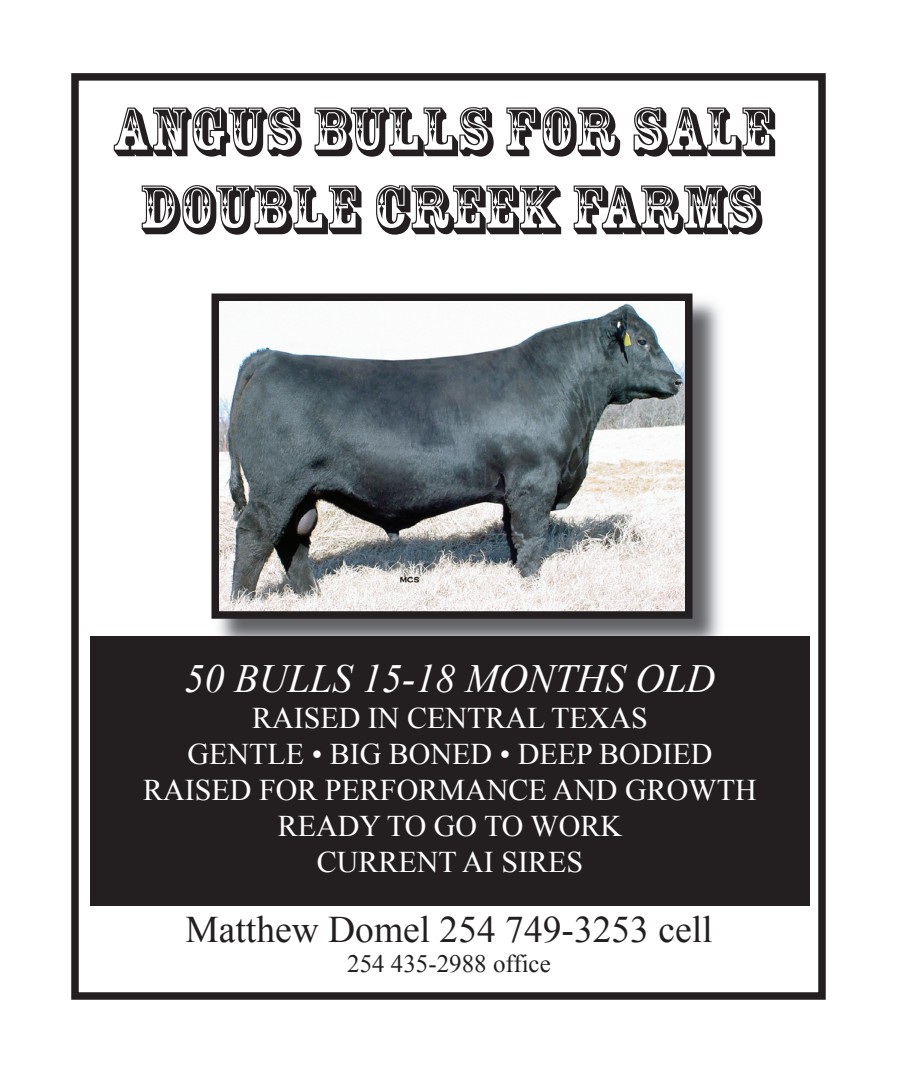
<style>
.page{position:relative;width:900px;height:1080px;background:#fff}
.page>*{position:absolute;margin:0;border:0;box-sizing:border-box;transform-origin:0 0}
.t1{font:65px/78px "Rosewood Std";color:#231f20;text-align:center}
.t2{font:italic 40px "Times New Roman";color:#fff}
.t3{font:37.5px "Times New Roman";color:#231f20}
.t4{font:30px/36px "Times New Roman";color:#fff;text-align:center}
.t5{font:25px "Times New Roman";color:#231f20}
</style>
<div class="page">
<img style="left:214px;top:300px;width:511px;height:337px">
<img style="left:221px;top:302px;width:463px;height:308px">
<div style="left:212px;top:293px;width:481px;height:326px;border:8px solid #231f20"></div>
<div style="left:90px;top:637px;width:720px;height:269px;background:#231f20"></div>
<div style="left:71px;top:73px;width:755px;height:927px;border:8px solid #231f20"></div>
<h1 class="t1" style="left:112px;top:92px;width:663px">ANGUS BULLS FOR SALE<br>DOUBLE CREEK FARMS</h1>
<h2 class="t2" style="left:184px;top:651px;width:533px">50 BULLS 15-18 MONTHS OLD</h2>
<p class="t4" style="left:143px;top:700px;width:615px">RAISED IN CENTRAL TEXAS<br>GENTLE • BIG BONED • DEEP BODIED<br>RAISED FOR PERFORMANCE AND GROWTH<br>READY TO GO TO WORK<br>CURRENT AI SIRES</p>
<p class="t3" style="left:186px;top:904px;width:529px">Matthew Domel 254 749-3253 cell</p>
<p class="t5" style="left:347px;top:947px;width:205px">254 435-2988 office</p>
</div>
